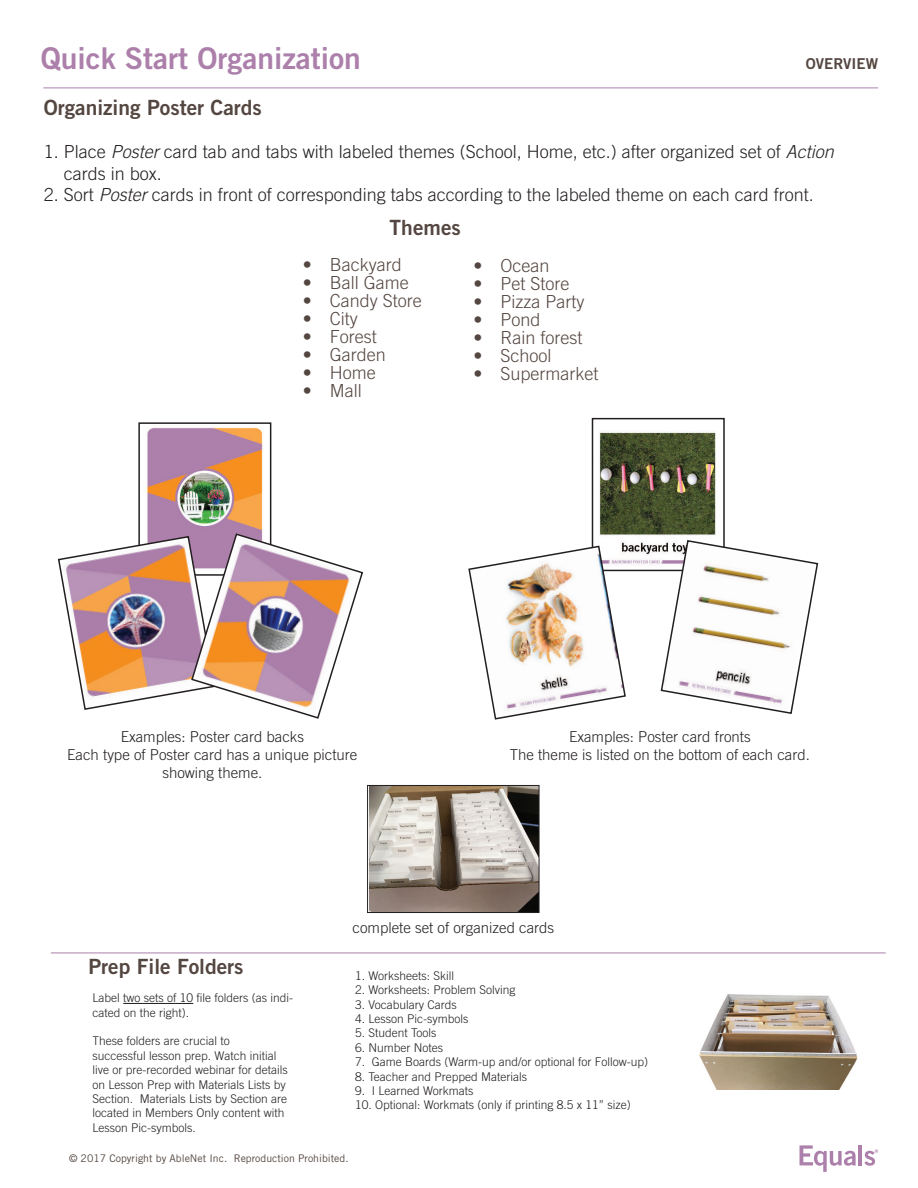
<style>
.page{position:relative;width:918px;height:1188px;background:#fff}
.page>*{position:absolute;margin:0;border:0;box-sizing:border-box;transform-origin:0 0}
.t1{font:30px "Trade Gothic LT Std Bd 2";color:#ac80ab}
.t2{font:21px "Trade Gothic LT Std Bd 2";color:#544640}
.t3{font:300 18px/21.6px "Trade Gothic LT Std";color:#231f20}
.t4{font:300 18px "Trade Gothic LT Std";color:#544640}
.t5{font:300 15px/18px "Trade Gothic LT Std";color:#231f20;text-align:center}
.t6{font:15px "Trade Gothic LT Std Bd 2";color:#544640}
.t7{font:300 12px/14.4px "Trade Gothic LT Std";color:#231f20}
.t8{font:10.5px "Trade Gothic LT Std";color:#544640}
.s1{font-style:italic}
</style>
<div class="page">
<img style="left:599px;top:431px;width:117px;height:135px">
<div style="left:592px;top:418px;width:133px;height:153px;border:2px solid #231f20"></div>
<img style="left:145px;top:427px;width:119px;height:105px">
<div style="left:138px;top:422px;width:133px;height:154px;border:2px solid #231f20"></div>
<hr style="left:43px;top:88px;width:835px;height:1px;background:#ac80ab">
<svg style="left:57px;top:532px;width:307px;height:187px"></svg>
<img style="left:468px;top:545px;width:159px;height:175px">
<svg style="left:660px;top:539px;width:159px;height:175px"></svg>
<svg style="left:800px;top:1145px;width:56px;height:27px"></svg>
<hr style="left:859px;top:1145px;width:3px;height:20px;background:#ac80ab">
<svg style="left:864px;top:1149px;width:14px;height:17px"></svg>
<img style="left:369px;top:787px;width:168px;height:124px">
<div style="left:367px;top:785px;width:172px;height:128px;border:1px solid #231f20"></div>
<hr style="left:123px;top:1003px;width:70px;height:1px;background:#231f20">
<hr style="left:51px;top:953px;width:835px;height:1px;background:#ac80ab">
<img style="left:699px;top:994px;width:159px;height:95px">
<h1 class="t1" style="left:41px;top:40px;width:321px">Quick Start Organization</h1>
<p class="t6" style="left:806px;top:54px;width:74px">OVERVIEW</p>
<h2 class="t2" style="left:44px;top:95px;width:220px">Organizing Poster Cards</h2>
<h3 class="t3" style="left:64px;top:141px;width:772px;text-indent:-20px">1. Place <span class="s1">Poster</span> card tab and tabs with labeled themes (School, Home, etc.) after organized set of <span class="s1">Action </span>cards in box.</h3>
<h3 class="t3" style="left:44px;top:184px;width:772px">2. Sort <span class="s1">Poster</span> cards in front of corresponding tabs according to the labeled theme on each card front.</h3>
<h2 class="t2" style="left:390px;top:214px;width:73px">Themes</h2>
<h3 class="t4" style="left:303px;top:254px;width:100px">• Backyard</h3>
<h3 class="t4" style="left:303px;top:272px;width:108px">• Ball Game</h3>
<h3 class="t4" style="left:303px;top:290px;width:121px">• Candy Store</h3>
<h3 class="t4" style="left:303px;top:308px;width:56px">• City</h3>
<h3 class="t4" style="left:303px;top:326px;width:75px">• Forest</h3>
<h3 class="t4" style="left:303px;top:344px;width:85px">• Garden</h3>
<h3 class="t4" style="left:303px;top:362px;width:74px">• Home</h3>
<h3 class="t4" style="left:303px;top:380px;width:60px">• Mall</h3>
<h3 class="t4" style="left:473px;top:255px;width:78px">• Ocean</h3>
<h3 class="t4" style="left:473px;top:273px;width:98px">• Pet Store</h3>
<h3 class="t4" style="left:473px;top:291px;width:112px">• Pizza Party</h3>
<h3 class="t4" style="left:473px;top:309px;width:69px">• Pond</h3>
<h3 class="t4" style="left:473px;top:327px;width:111px">• Rain forest</h3>
<h3 class="t4" style="left:473px;top:345px;width:80px">• School</h3>
<h3 class="t4" style="left:473px;top:363px;width:127px">• Supermarket</h3>
<p class="t5" style="left:67px;top:727px;width:292px">Examples: Poster card backs<br>Each type of Poster card has a unique picture showing theme.</p>
<p class="t5" style="left:510px;top:728px;width:302px">Examples: Poster card fronts<br>The theme is listed on the bottom of each card.</p>
<h2 class="t2" style="left:88px;top:954px;width:157px">Prep File Folders</h2>
<p class="t7" style="left:93px;top:991px;width:202px">Label two sets of 10 file folders (as indi&shy;cated on the right).</p>
<p class="t7" style="left:93px;top:1034px;width:197px">These folders are crucial to<br>successful lesson prep. Watch initial live or pre-recorded webinar for details on Lesson Prep with Materials Lists by Section. Materials Lists by Section are located in Members Only content with Lesson Pic-symbols.</p>
<p class="t5" style="left:353px;top:918px;width:203px">complete set of organized cards</p>
<p class="t7" style="left:355px;top:968px;width:101px">1. Worksheets: Skill</p>
<p class="t7" style="left:355px;top:983px;width:162px">2. Worksheets: Problem Solving</p>
<p class="t7" style="left:355px;top:997px;width:103px">3. Vocabulary Cards</p>
<p class="t7" style="left:355px;top:1011px;width:115px">4. Lesson Pic-symbols</p>
<p class="t7" style="left:355px;top:1026px;width:83px">5. Student Tools</p>
<p class="t7" style="left:355px;top:1040px;width:90px">6. Number Notes</p>
<p class="t7" style="left:355px;top:1055px;width:295px">7. Game Boards (Warm-up and/or optional for Follow-up)</p>
<p class="t7" style="left:355px;top:1069px;width:174px">8. Teacher and Prepped Materials</p>
<p class="t7" style="left:355px;top:1083px;width:120px">9. I Learned Workmats</p>
<p class="t7" style="left:355px;top:1098px;width:277px">10. Optional: Workmats (only if printing 8.5 x 11” size)</p>
<p class="t8" style="left:69px;top:1152px;width:281px">© 2017 Copyright by AbleNet Inc. Reproduction Prohibited.</p>
</div>
